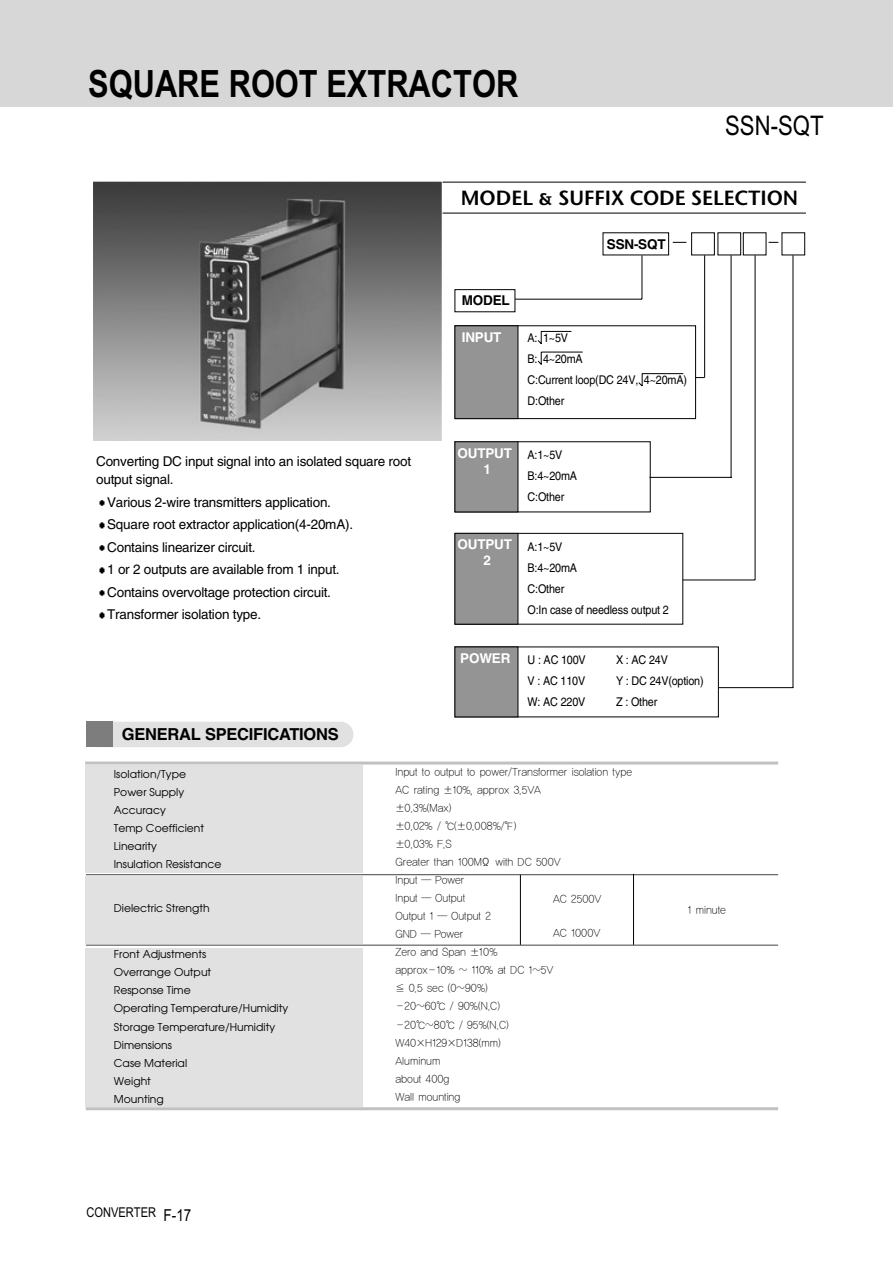
<style>
.page{position:relative;width:893px;height:1262px;background:#fff}
.page>*{position:absolute;margin:0;border:0;box-sizing:border-box;transform-origin:0 0}
.t1{font:700 37.65px "Arial Narrow";color:#000}
.t2{font:27px "Arial Narrow";color:#000}
.t3{font:20.55px "Stone Sans SCITCTT Semi";color:#000}
.t4{font:700 16.5px "Helvetica";letter-spacing:-.015em;color:#000}
.t5{font:13.5px/22.5px "Helvetica";letter-spacing:-.015em;color:#000}
.t6{font:700 13.5px/16.2px "Helvetica";letter-spacing:-.015em;color:#fff;text-align:center}
.t7{font:13.5px "Arial Narrow";color:#000}
.t8{font:700 13.5px "Helvetica";letter-spacing:-.015em;color:#000}
.t9{font:12px/21px "Helvetica";letter-spacing:-.015em;color:#000;scale:.9 1}
.t10{font:10.8px/18px "Avant Garde";color:#000}
.t11{font:10.5px "YGO11";letter-spacing:-.07em;color:#000;scale:.95 1}
.s1{font-size:16.5px}
</style>
<div class="page">
<div style="left:1px;top:0;width:891px;height:106px;background:#d7d7d7"></div>
<img style="left:94px;top:183px;width:347px;height:257px">
<div style="left:90px;top:179px;width:355px;height:265px;border:3px solid #fff"></div>
<svg style="left:99px;top:500px;width:6px;height:6px"></svg>
<svg style="left:99px;top:522px;width:6px;height:7px"></svg>
<svg style="left:99px;top:545px;width:6px;height:6px"></svg>
<svg style="left:99px;top:567px;width:6px;height:7px"></svg>
<svg style="left:99px;top:590px;width:6px;height:6px"></svg>
<svg style="left:99px;top:612px;width:6px;height:7px"></svg>
<svg style="left:454px;top:232px;width:351px;height:187px"></svg>
<div style="left:455px;top:326px;width:63px;height:92px;background:#949494"></div>
<div style="left:454px;top:325px;width:64px;height:94px;border:1px solid #000"></div>
<div style="left:455px;top:442px;width:63px;height:70px;background:#949494"></div>
<div style="left:454px;top:533px;width:229px;height:91px;border:1px solid #000"></div>
<div style="left:455px;top:533px;width:63px;height:91px;background:#949494"></div>
<div style="left:455px;top:647px;width:63px;height:70px;background:#949494"></div>
<div style="left:454px;top:646px;width:64px;height:71px;border:1px solid #000"></div>
<svg style="left:672px;top:242px;width:14px;height:1px"></svg>
<hr style="left:515px;top:299px;width:127px;height:1px;background:#000">
<hr style="left:641px;top:255px;width:1px;height:44px;background:#000">
<hr style="left:704px;top:255px;width:1px;height:122px;background:#000">
<hr style="left:649px;top:477px;width:82px;height:1px;background:#000">
<hr style="left:730px;top:255px;width:1px;height:222px;background:#000">
<hr style="left:718px;top:687px;width:75px;height:1px;background:#000">
<hr style="left:682px;top:579px;width:73px;height:1px;background:#000">
<hr style="left:792px;top:255px;width:1px;height:432px;background:#000">
<hr style="left:754px;top:255px;width:1px;height:325px;background:#000">
<hr style="left:442px;top:213px;width:364px;height:1px;background:#000">
<hr style="left:442px;top:182px;width:364px;height:1px;background:#000">
<svg style="left:537px;top:331px;width:147px;height:56px"></svg>
<div style="left:86px;top:765px;width:277px;height:108px;background:#e1e1e1"></div>
<div style="left:86px;top:876px;width:277px;height:67px;background:#e1e1e1"></div>
<div style="left:86px;top:947px;width:277px;height:159px;background:#e1e1e1"></div>
<div style="left:86px;top:721px;width:267px;height:26px;background:#e1e1e1;border-radius:13px"></div>
<div style="left:86px;top:721px;width:26px;height:26px;background:#7d7d7d"></div>
<hr style="left:85px;top:761px;width:693px;height:3px;background:#c1c1c1">
<hr style="left:86px;top:874px;width:692px;height:1px;background:#626262">
<hr style="left:86px;top:944px;width:692px;height:1px;background:#626262">
<hr style="left:520px;top:874px;width:1px;height:70px;background:#000">
<hr style="left:633px;top:874px;width:1px;height:70px;background:#000">
<hr style="left:86px;top:1107px;width:692px;height:3px;background:#c1c1c1">
<h1 class="t1" style="left:88px;top:70px;width:431px">SQUARE ROOT EXTRACTOR</h1>
<h2 class="t2" style="left:725px;top:115px;width:100px">SSN-SQT</h2>
<h3 class="t3" style="left:460px;top:186px;width:339px">MODEL &amp; SUFFIX CODE SELECTION</h3>
<p class="t5" style="left:96px;top:454px;width:316px;line-height:18px">Converting DC input signal into an isolated square root output signal.</p>
<p class="t5" style="left:107px;top:492px;width:247px">Various 2-wire transmitters application.<br>Square root extractor application(4-20mA).<br>Contains linearizer circuit.<br>1 or 2 outputs are available from 1 input.<br>Contains overvoltage protection circuit.<br>Transformer isolation type.</p>
<h3 class="t4" style="left:122px;top:728px;width:218px">GENERAL SPECIFICATIONS</h3>
<p class="t8" style="left:607px;top:239px;width:60px">SSN-SQT</p>
<p class="t8" style="left:462px;top:296px;width:49px">MODEL</p>
<p class="t6" style="left:462px;top:330px;width:41px">INPUT</p>
<p class="t9" style="left:527px;top:328px;width:179px">A: 1~5V<br>B: 4~20mA<br>C:Current loop(DC 24V, 4~20mA)<br>D:Other</p>
<p class="t6" style="left:457px;top:446px;width:56px">OUTPUT<br>1</p>
<p class="t9" style="left:527px;top:445px;width:56px">A:1~5V<br>B:4~20mA<br>C:Other</p>
<p class="t6" style="left:457px;top:537px;width:56px">OUTPUT<br>2</p>
<p class="t9" style="left:527px;top:537px;width:158px">A:1~5V<br>B:4~20mA<br>C:Other<br>O:In case of needless output 2</p>
<p class="t6" style="left:460px;top:651px;width:52px">POWER</p>
<p class="t9" style="left:527px;top:650px;width:66px">U : AC 100V</p>
<p class="t9" style="left:616px;top:650px;width:59px">X : AC 24V</p>
<p class="t9" style="left:527px;top:671px;width:66px">V : AC 110V</p>
<p class="t9" style="left:616px;top:671px;width:99px">Y : DC 24V(option)</p>
<p class="t9" style="left:527px;top:692px;width:66px">W: AC 220V</p>
<p class="t9" style="left:616px;top:692px;width:47px">Z : Other</p>
<p class="t10" style="left:114px;top:766px;width:109px">Isolation/Type<br>Power Supply<br>Accuracy<br>Temp Coefficient<br>Linearity<br>Insulation Resistance</p>
<p class="t10" style="left:114px;top:900px;width:97px">Dielectric Strength</p>
<p class="t10" style="left:114px;top:946px;width:176px">Front Adjustments<br>Overrange Output<br>Response Time<br>Operating Temperature/Humidity<br>Storage Temperature/Humidity<br>Dimensions<br>Case Material<br>Weight<br>Mounting</p>
<p class="t7" style="left:87px;top:1207px;width:106px">CONVERTER <span class="s1">F-17</span></p>
<p class="t11" style="left:395px;top:767px;width:251px">Input to output to power/Transformer isolation type</p>
<p class="t11" style="left:395px;top:785px;width:155px">AC rating ±10%, approx 3.5VA</p>
<p class="t11" style="left:395px;top:803px;width:61px">±0.3%(Max)</p>
<p class="t11" style="left:395px;top:821px;width:129px">±0.02% / ℃(±0.008%/℉)</p>
<p class="t11" style="left:395px;top:839px;width:61px">±0.03% F.S</p>
<p class="t11" style="left:395px;top:857px;width:176px">Greater than 100MΩ with DC 500V</p>
<p class="t11" style="left:395px;top:875px;width:75px">Input — Power</p>
<p class="t11" style="left:395px;top:893px;width:76px">Input — Output</p>
<p class="t11" style="left:395px;top:911px;width:102px">Output 1 — Output 2</p>
<p class="t11" style="left:395px;top:929px;width:74px">GND — Power</p>
<p class="t11" style="left:395px;top:947px;width:110px">Zero and Span ±10%</p>
<p class="t11" style="left:395px;top:965px;width:168px">approx–10% ~ 110% at DC 1~5V</p>
<p class="t11" style="left:408px;top:983px;width:85px">0.5 sec (0~90%)</p>
<p class="t11" style="left:395px;top:1001px;width:112px">–20~60℃ / 90%(N.C)</p>
<p class="t11" style="left:395px;top:1019px;width:121px">–20℃~80℃ / 95%(N.C)</p>
<p class="t11" style="left:395px;top:1037px;width:113px">W40×H129×D138(mm)</p>
<p class="t11" style="left:395px;top:1055px;width:49px">Aluminum</p>
<p class="t11" style="left:395px;top:1073px;width:59px">about 400g</p>
<p class="t11" style="left:395px;top:1091px;width:71px">Wall mounting</p>
<p class="t11" style="left:552px;top:894px;width:53px">AC 2500V</p>
<p class="t11" style="left:552px;top:927px;width:52px">AC 1000V</p>
<p class="t11" style="left:687px;top:905px;width:43px">1 minute</p>
</div>
